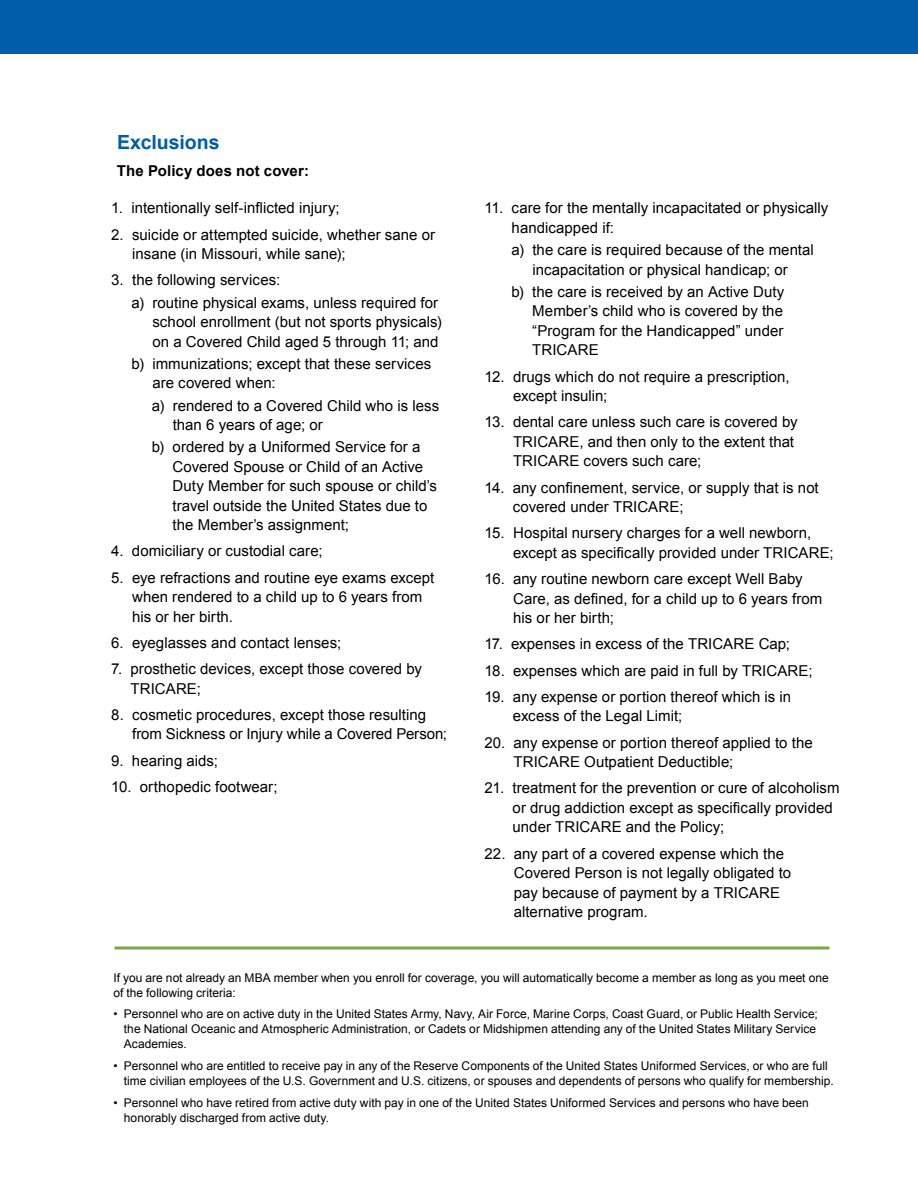
<style>
.page{position:relative;width:918px;height:1188px;background:#fff}
.page>*{position:absolute;margin:0;border:0;box-sizing:border-box;transform-origin:0 0}
.t1{font:700 19.5px "Arial";color:#005daa}
.t2{font:15px/19.5px "Arial";letter-spacing:.005em;color:#000}
.t3{font:700 15px "Arial";letter-spacing:.005em;color:#000}
.t4{font:12px/15px "Arial";color:#000}
</style>
<div class="page">
<div style="left:0;top:0;width:918px;height:54px;background:#005daa"></div>
<svg style="left:114px;top:946px;width:715px;height:4px;background:#9abf70"></svg>
<h1 class="t1" style="left:117px;top:130px;width:104px">Exclusions</h1>
<p class="t3" style="left:117px;top:160px;width:194px">The Policy does not cover:</p>
<p class="t2" style="left:111px;top:199px;width:230px">1. intentionally self-inflicted injury;</p>
<p class="t2" style="left:132px;top:225px;width:305px;text-indent:-21px">2. suicide or attempted suicide, whether sane or insane (in Missouri, while sane);</p>
<p class="t2" style="left:131px;top:269px;width:308px;line-height:22.2px;text-indent:-20px">3. the following services:<br>a) routine physical exams, unless required for</p>
<p class="t2" style="left:152px;top:312px;width:291px">school enrollment (but not sports physicals) on a Covered Child aged 5 through 11; and</p>
<p class="t2" style="left:152px;top:354px;width:280px;text-indent:-21px">b) immunizations; except that these services are covered when:</p>
<p class="t2" style="left:173px;top:396px;width:268px;text-indent:-21px">a) rendered to a Covered Child who is less than 6 years of age; or</p>
<p class="t2" style="left:173px;top:437px;width:266px;text-indent:-21px">b) ordered by a Uniformed Service for a Covered Spouse or Child of an Active Duty Member for such spouse or child’s travel outside the United States due to the Member’s assignment;</p>
<p class="t2" style="left:111px;top:542px;width:213px">4. domiciliary or custodial care;</p>
<p class="t2" style="left:132px;top:568px;width:304px;text-indent:-21px">5. eye refractions and routine eye exams except when rendered to a child up to 6 years from his or her birth.</p>
<p class="t2" style="left:111px;top:633px;width:231px">6. eyeglasses and contact lenses;</p>
<p class="t2" style="left:131px;top:659px;width:293px;text-indent:-19px">7. prosthetic devices, except those covered by<br>TRICARE;</p>
<p class="t2" style="left:132px;top:705px;width:316px;text-indent:-21px">8. cosmetic procedures, except those resulting from Sickness or Injury while a Covered Person;</p>
<p class="t2" style="left:111px;top:751px;width:108px">9. hearing aids;</p>
<p class="t2" style="left:111px;top:777px;width:168px">10. orthopedic footwear;</p>
<p class="t2" style="left:512px;top:199px;width:318px;text-indent:-27px">11. care for the mentally incapacitated or physically handicapped if:</p>
<p class="t2" style="left:511px;top:240px;width:304px;text-align:center">a) the care is required because of the mental incapacitation or physical handicap; or</p>
<p class="t2" style="left:532px;top:282px;width:254px;text-align:justify;text-indent:-21px">b) the care is received by an Active Duty Member’s child who is covered by the “Program for the Handicapped” under TRICARE</p>
<p class="t2" style="left:513px;top:367px;width:278px;text-indent:-29px">12. drugs which do not require a prescription, except insulin;</p>
<p class="t2" style="left:513px;top:412px;width:286px;text-indent:-29px">13. dental care unless such care is covered by<br>TRICARE, and then only to the extent that<br>TRICARE covers such care;</p>
<p class="t2" style="left:513px;top:478px;width:307px;text-indent:-28px">14. any confinement, service, or supply that is not covered under TRICARE;</p>
<p class="t2" style="left:513px;top:523px;width:322px;text-indent:-29px">15. Hospital nursery charges for a well newborn, except as specifically provided under TRICARE;</p>
<p class="t2" style="left:513px;top:569px;width:311px;text-indent:-29px">16. any routine newborn care except Well Baby<br>Care, as defined, for a child up to 6 years from his or her birth;</p>
<p class="t2" style="left:484px;top:634px;width:307px">17. expenses in excess of the TRICARE Cap;</p>
<p class="t2" style="left:484px;top:661px;width:330px">18. expenses which are paid in full by TRICARE;</p>
<p class="t2" style="left:513px;top:687px;width:280px;text-indent:-29px">19. any expense or portion thereof which is in excess of the Legal Limit;</p>
<p class="t2" style="left:514px;top:733px;width:301px;text-indent:-29px">20. any expense or portion thereof applied to the<br>TRICARE Outpatient Deductible;</p>
<p class="t2" style="left:513px;top:778px;width:329px;text-indent:-28px">21. treatment for the prevention or cure of alcoholism or drug addiction except as specifically provided under TRICARE and the Policy;</p>
<p class="t2" style="left:514px;top:844px;width:279px;text-indent:-29px">22. any part of a covered expense which the Covered Person is not legally obligated to pay because of payment by a TRICARE alternative program.</p>
<p class="t4" style="left:113px;top:970px;width:717px">If you are not already an MBA member when you enroll for coverage, you will automatically become a member as long as you meet one of the following criteria:</p>
<p class="t4" style="left:124px;top:1007px;width:695px;text-indent:-11px">• Personnel who are on active duty in the United States Army, Navy, Air Force, Marine Corps, Coast Guard, or Public Health Service; the National Oceanic and Atmospheric Administration, or Cadets or Midshipmen attending any of the United States Military Service<br>Academies.</p>
<p class="t4" style="left:124px;top:1059px;width:711px;text-indent:-11px">• Personnel who are entitled to receive pay in any of the Reserve Components of the United States Uniformed Services, or who are full time civilian employees of the U.S. Government and U.S. citizens, or spouses and dependents of persons who qualify for membership.</p>
<p class="t4" style="left:124px;top:1095px;width:687px;text-indent:-11px">• Personnel who have retired from active duty with pay in one of the United States Uniformed Services and persons who have been honorably discharged from active duty.</p>
</div>
